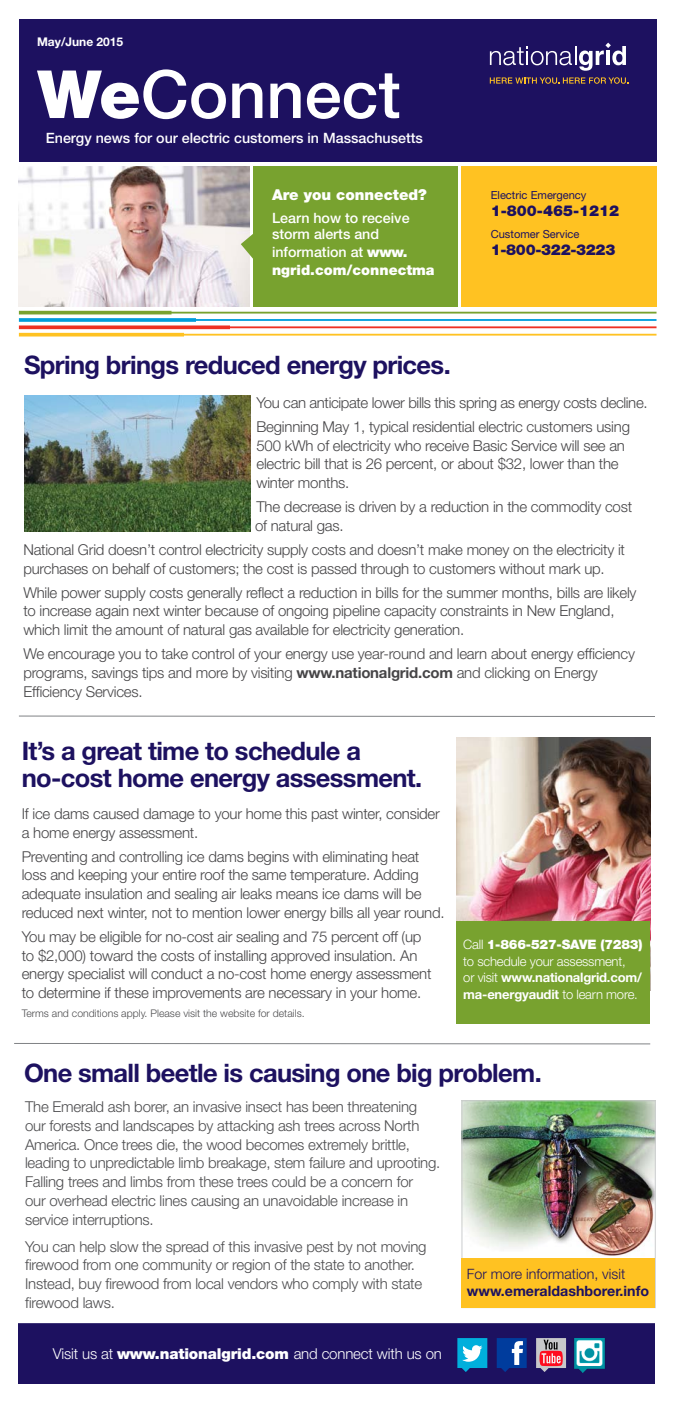
<style>
.page{position:relative;width:675px;height:1404px;background:#fff}
.page>*{position:absolute;margin:0;border:0;box-sizing:border-box;transform-origin:0 0}
.t1{font:500 66.45px "Helvetica Neue LT Std";color:#fff}
.t2{font:700 25.5px/27px "Helvetica Neue LT Std";letter-spacing:-.025em;color:#1d1160}
.t3{font:300 15px/18.8px "Helvetica Neue";letter-spacing:-.015em;color:#464547}
.t4{font:300 15px/18.8px "Helvetica Neue";letter-spacing:-.015em;color:#4d4d4f}
.t5{font:300 15px "Helvetica Neue LT Std";letter-spacing:-.01em;color:#fff}
.t6{font:900 15px "Helvetica Neue LT Std";letter-spacing:-.01em;color:#1d1160}
.t7{font:900 15px "Helvetica Neue LT Std";color:#fff}
.t8{font:500 14.25px/16.5px "Helvetica Neue";color:#fff}
.t9{font:300 14.25px/17.1px "Helvetica Neue LT Std";color:#1d1160}
.t10{font:900 14.25px/18px "Helvetica Neue LT Std";color:#fff}
.t11{font:300 13.05px/16.5px "Helvetica Neue";letter-spacing:-.015em;color:#fff}
.t12{font:700 12px "Helvetica Neue LT Std";color:#fff}
.t13{font:11.1px "Helvetica Neue LT Std";color:#1d1160}
.t14{font:300 10.5px "Helvetica Neue LT Std";color:#4d4d4f}
.s1{font-weight:900}
.s2{font-family:"Helvetica Neue";font-weight:500}
.s3{font-family:"Helvetica Neue LT Std";font-weight:700}
.s4{font-family:"Helvetica Neue LT Std";font-weight:900}
.s5{font-weight:700}
</style>
<div class="page">
<div style="left:19px;top:19px;width:638px;height:143px;background:#1d1160"></div>
<svg style="left:14px;top:1043px;width:637px;height:2px"></svg>
<svg style="left:19px;top:715px;width:636px;height:2px"></svg>
<svg style="left:490px;top:77px;width:138px;height:7px"></svg>
<svg style="left:490px;top:43px;width:136px;height:28px"></svg>
<hr style="left:606px;top:51px;width:4px;height:14px;background:#fff">
<div style="left:19px;top:1322px;width:636px;height:61px;background:#1d1160"></div>
<hr style="left:17px;top:1320px;width:650px;height:3px;background:#fff">
<div style="left:461px;top:166px;width:196px;height:141px;background:#ffc222"></div>
<img style="left:19px;top:166px;width:231px;height:141px">
<div style="left:253px;top:166px;width:204px;height:141px;background:#78a22f"></div>
<svg style="left:241px;top:232px;width:12px;height:27px"></svg>
<svg style="left:19px;top:311px;width:638px;height:26px"></svg>
<img style="left:24px;top:396px;width:226px;height:135px">
<img style="left:457px;top:737px;width:193px;height:185px">
<div style="left:456px;top:922px;width:194px;height:102px;background:#78a22f"></div>
<img style="left:464px;top:1103px;width:190px;height:153px">
<div style="left:462px;top:1101px;width:194px;height:207px;border:1px solid #cbcdce"></div>
<div style="left:462px;top:1258px;width:193px;height:50px;background:#ffc222"></div>
<svg style="left:457px;top:1338px;width:30px;height:34px"></svg>
<svg style="left:497px;top:1338px;width:30px;height:34px"></svg>
<svg style="left:536px;top:1338px;width:30px;height:34px"></svg>
<img style="left:574px;top:1338px;width:31px;height:34px">
<p class="t12" style="left:37px;top:34px;width:88px">May/June 2015</p>
<p class="t1" style="left:37px;top:55px;width:365px"><span class="s1">We</span>Connect</p>
<p class="t8" style="left:46px;top:129px;width:379px">Energy news for our electric customers in Massachusetts</p>
<p class="t7" style="left:272px;top:186px;width:156px">Are you connected?</p>
<p class="t8" style="left:272px;top:209px;width:139px">Learn how to receive storm alerts and</p>
<p class="t10" style="left:272px;top:243px;width:164px"><span class="s2">information at</span> www. ngrid.com/connectma</p>
<p class="t13" style="left:491px;top:188px;width:97px">Electric Emergency</p>
<p class="t6" style="left:491px;top:202px;width:130px">1-800-465-1212</p>
<p class="t13" style="left:491px;top:228px;width:90px">Customer Service</p>
<p class="t6" style="left:491px;top:240px;width:126px">1-800-322-3223</p>
<h2 class="t2" style="left:24px;top:351px;width:428px">Spring brings reduced energy prices.</h2>
<p class="t3" style="left:256px;top:390px;width:393px;line-height:24px">You can anticipate lower bills this spring as energy costs decline.<br>Beginning May 1, typical residential electric customers using</p>
<p class="t3" style="left:256px;top:435px;width:370px">500 kWh of electricity who receive Basic Service will see an</p>
<p class="t3" style="left:256px;top:454px;width:364px">electric bill that is 26 percent, or about $32, lower than the winter months.</p>
<p class="t3" style="left:256px;top:497px;width:377px">The decrease is driven by a reduction in the commodity cost</p>
<p class="t3" style="left:255px;top:516px;width:90px">of natural gas.</p>
<p class="t3" style="left:23px;top:540px;width:603px">National Grid doesn’t control electricity supply costs and doesn’t make money on the electricity it purchases on behalf of customers; the cost is passed through to customers without mark up.</p>
<p class="t3" style="left:23px;top:582px;width:615px">While power supply costs generally refect a reduction in bills for the summer months, bills are likely</p>
<p class="t3" style="left:23px;top:601px;width:593px">to increase again next winter because of ongoing pipeline capacity constraints in New England,</p>
<p class="t3" style="left:23px;top:617px;width:613px;line-height:24px">which limit the amount of natural gas available for electricity generation.<br>We encourage you to take control of your energy use year-round and learn about energy effciency</p>
<p class="t3" style="left:23px;top:663px;width:576px">programs, savings tips and more by visiting <span class="s3">www.nationalgrid.com</span> and clicking on Energy<br>Effciency Services.</p>
<h2 class="t2" style="left:22px;top:737px;width:402px">It’s a great time to schedule a no-cost home energy assessment.</h2>
<p class="t3" style="left:22px;top:804px;width:420px">If ice dams caused damage to your home this past winter, consider a home energy assessment.</p>
<p class="t3" style="left:22px;top:847px;width:424px">Preventing and controlling ice dams begins with eliminating heat loss and keeping your entire roof the same temperature. Adding adequate insulation and sealing air leaks means ice dams will be reduced next winter, not to mention lower energy bills all year round.</p>
<p class="t3" style="left:22px;top:927px;width:411px">You may be eligible for no-cost air sealing and 75 percent off (up to $2,000) toward the costs of installing approved insulation. An energy specialist will conduct a no-cost home energy assessment to determine if these improvements are necessary in your home.</p>
<p class="t14" style="left:22px;top:1007px;width:284px">Terms and conditions apply. Please visit the website for details.</p>
<p class="t11" style="left:463px;top:936px;width:181px">Call <span class="s4">1-866-527-SAVE (7283) </span>to schedule your assessment,<br>or visit <span class="s3">www.nationalgrid.com/ ma-energyaudit</span> to learn more.</p>
<h2 class="t2" style="left:24px;top:1059px;width:519px">One small beetle is causing one big problem.</h2>
<p class="t4" style="left:25px;top:1097px;width:417px">The Emerald ash borer, an invasive insect has been threatening our forests and landscapes by attacking ash trees across North America. Once trees die, the wood becomes extremely brittle, leading to unpredictable limb breakage, stem failure and uprooting.<br>Falling trees and limbs from these trees could be a concern for<br>our overhead electric lines causing an unavoidable increase in service interruptions.</p>
<p class="t4" style="left:25px;top:1237px;width:403px">You can help slow the spread of this invasive pest by not moving frewood from one community or region of the state to another.<br>Instead, buy frewood from local vendors who comply with state frewood laws.</p>
<p class="t9" style="left:467px;top:1265px;width:184px">For more information, visit <span class="s5">www.emeraldashborer.info</span></p>
<p class="t5" style="left:53px;top:1344px;width:391px">Visit us at <span class="s1">www.nationalgrid.com</span> and connect with us on</p>
</div>
